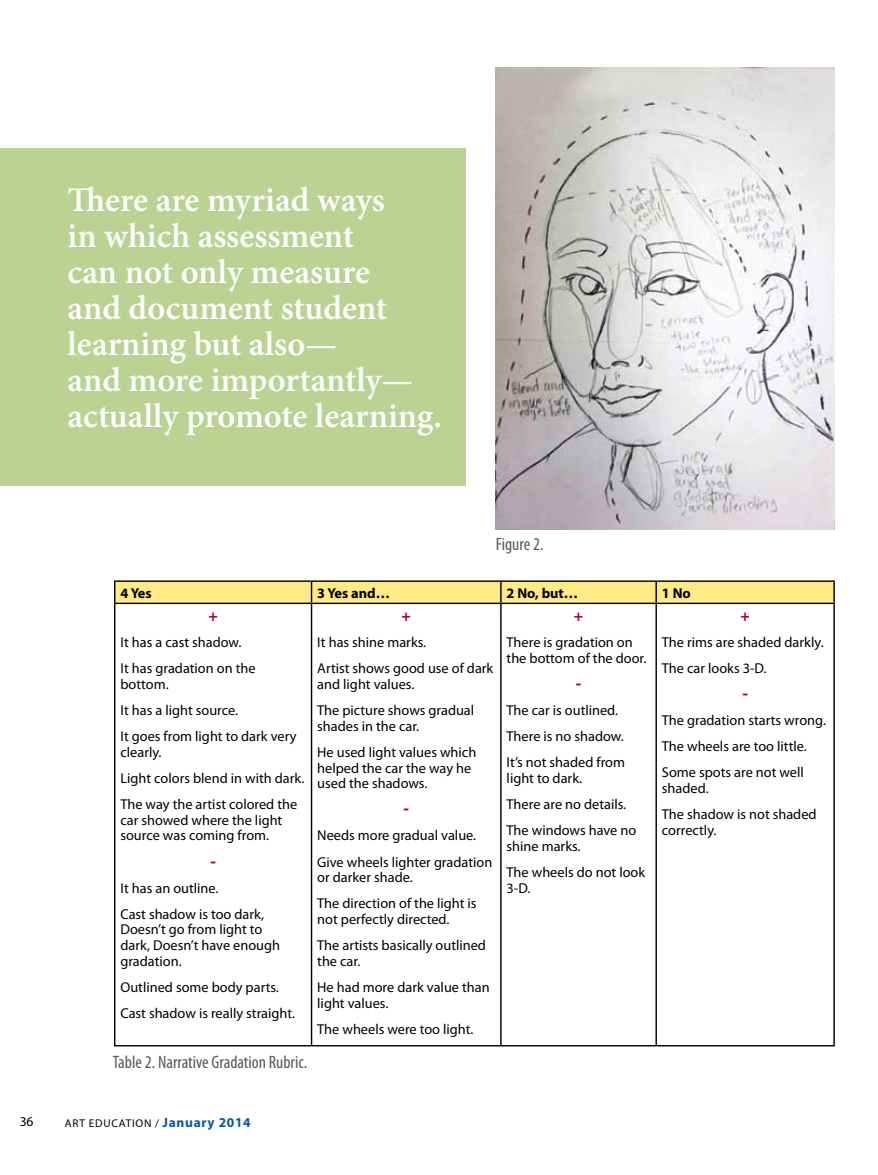
<style>
.page{position:relative;width:878px;height:1175px;background:#fff}
.page>*{position:absolute;margin:0;border:0;box-sizing:border-box;transform-origin:0 0}
.t1{font:600 34.5px/36px "Minion Pro";color:#fff}
.t2{font:condensed 18px "Myriad Pro";color:#58595b}
.t3{font:700 17.25px "Myriad Pro";color:#95004e}
.t4{font:700 15.75px "Myriad Pro";color:#95004e}
.t5{font:14.25px/26.1px "Myriad Pro";color:#000}
.t6{font:700 14.25px "Myriad Pro";color:#000}
.t7{font:13.5px "Myriad Pro";color:#000}
.t8{font:11.25px "Myriad Pro";letter-spacing:.07em;color:#000}
.s1{font-weight:700;font-size:13.5px;color:#0758a0}
</style>
<div class="page">
<div style="left:0;top:148px;width:465px;height:338px;background:#bbd292"></div>
<hr style="left:114px;top:580px;width:197px;height:2px;background:#000">
<hr style="left:311px;top:580px;width:190px;height:2px;background:#000">
<hr style="left:501px;top:580px;width:155px;height:2px;background:#000">
<hr style="left:656px;top:580px;width:178px;height:2px;background:#000">
<div style="left:114px;top:581px;width:720px;height:21px;background:#ffea86"></div>
<hr style="left:114px;top:602px;width:197px;height:2px;background:#000">
<hr style="left:114px;top:604px;width:1px;height:441px;background:#000">
<hr style="left:311px;top:602px;width:190px;height:2px;background:#000">
<hr style="left:311px;top:604px;width:1px;height:441px;background:#000">
<hr style="left:501px;top:602px;width:155px;height:2px;background:#000">
<hr style="left:500px;top:604px;width:1px;height:441px;background:#000">
<hr style="left:656px;top:602px;width:178px;height:2px;background:#000">
<hr style="left:655px;top:604px;width:2px;height:441px;background:#000">
<hr style="left:833px;top:604px;width:1px;height:441px;background:#000">
<hr style="left:114px;top:1045px;width:197px;height:1px;background:#000">
<hr style="left:311px;top:1045px;width:190px;height:1px;background:#000">
<hr style="left:501px;top:1045px;width:155px;height:1px;background:#000">
<hr style="left:656px;top:1045px;width:178px;height:1px;background:#000">
<img style="left:495px;top:68px;width:339px;height:461px">
<p class="t1" style="left:68px;top:183px;width:376px">There are myriad ways<br>in which assessment<br>can not only measure<br>and document student learning but also—<br>and more importantly— actually promote learning.</p>
<p class="t2" style="left:496px;top:533px;width:49px">Figure 2.</p>
<p class="t6" style="left:120px;top:583px;width:33px">4 Yes</p>
<p class="t6" style="left:317px;top:583px;width:74px">3 Yes and…</p>
<p class="t6" style="left:506px;top:583px;width:73px">2 No, but…</p>
<p class="t6" style="left:662px;top:583px;width:30px">1 No</p>
<p class="t4" style="left:208px;top:605px;width:11px">+</p>
<p class="t5" style="left:120px;top:629px;width:137px">It has a cast shadow.<br>It has gradation on the</p>
<p class="t5" style="left:120px;top:671px;width:177px">bottom.<br>It has a light source.<br>It goes from light to dark very</p>
<p class="t5" style="left:120px;top:738px;width:185px">clearly.<br>Light colors blend in with dark.<br>The way the artist colored the</p>
<p class="t5" style="left:120px;top:811px;width:163px;line-height:15.8px">car showed where the light source was coming from.</p>
<p class="t3" style="left:210px;top:849px;width:7px">-</p>
<p class="t5" style="left:120px;top:874px;width:145px">It has an outline.<br>Cast shadow is too dark,</p>
<p class="t5" style="left:120px;top:921px;width:161px;line-height:15.8px">Doesn’t go from light to dark, Doesn’t have enough gradation.</p>
<p class="t5" style="left:120px;top:974px;width:176px">Outlined some body parts.<br>Cast shadow is really straight.</p>
<p class="t4" style="left:401px;top:605px;width:11px">+</p>
<p class="t5" style="left:317px;top:629px;width:178px">It has shine marks.<br>Artist shows good use of dark</p>
<p class="t5" style="left:317px;top:671px;width:158px">and light values.<br>The picture shows gradual</p>
<p class="t5" style="left:317px;top:712px;width:160px">shades in the car.<br>He used light values which</p>
<p class="t5" style="left:317px;top:759px;width:155px;line-height:15.8px">helped the car the way he used the shadows.</p>
<p class="t3" style="left:403px;top:797px;width:7px">-</p>
<p class="t5" style="left:317px;top:822px;width:176px">Needs more gradual value.<br>Give wheels lighter gradation</p>
<p class="t5" style="left:317px;top:864px;width:161px">or darker shade.<br>The direction of the light is</p>
<p class="t5" style="left:317px;top:906px;width:170px">not perfectly directed.<br>The artists basically outlined</p>
<p class="t5" style="left:317px;top:948px;width:174px">the car.<br>He had more dark value than</p>
<p class="t5" style="left:317px;top:989px;width:158px">light values.<br>The wheels were too light.</p>
<p class="t4" style="left:574px;top:605px;width:11px">+</p>
<p class="t5" style="left:506px;top:634px;width:141px;line-height:15.8px">There is gradation on the bottom of the door.</p>
<p class="t3" style="left:575px;top:671px;width:7px">-</p>
<p class="t5" style="left:506px;top:697px;width:120px">The car is outlined.<br>There is no shadow.<br>It’s not shaded from</p>
<p class="t5" style="left:506px;top:764px;width:131px">light to dark.<br>There are no details.<br>The windows have no</p>
<p class="t5" style="left:506px;top:832px;width:140px">shine marks.<br>The wheels do not look</p>
<p class="t5" style="left:506px;top:874px;width:25px">3-D.</p>
<p class="t4" style="left:740px;top:605px;width:11px">+</p>
<p class="t5" style="left:662px;top:629px;width:163px">The rims are shaded darkly.<br>The car looks 3-D.</p>
<p class="t3" style="left:742px;top:682px;width:7px">-</p>
<p class="t5" style="left:662px;top:707px;width:165px">The gradation starts wrong.<br>The wheels are too little.<br>Some spots are not well</p>
<p class="t5" style="left:662px;top:775px;width:156px">shaded.<br>The shadow is not shaded</p>
<p class="t5" style="left:662px;top:817px;width:56px">correctly.</p>
<p class="t2" style="left:113px;top:1051px;width:196px">Table 2. Narrative Gradation Rubric.</p>
<p class="t7" style="left:20px;top:1113px;width:15px">36</p>
<p class="t8" style="left:65px;top:1116px;width:187px">Art Education / <span class="s1">January 2014</span></p>
</div>
